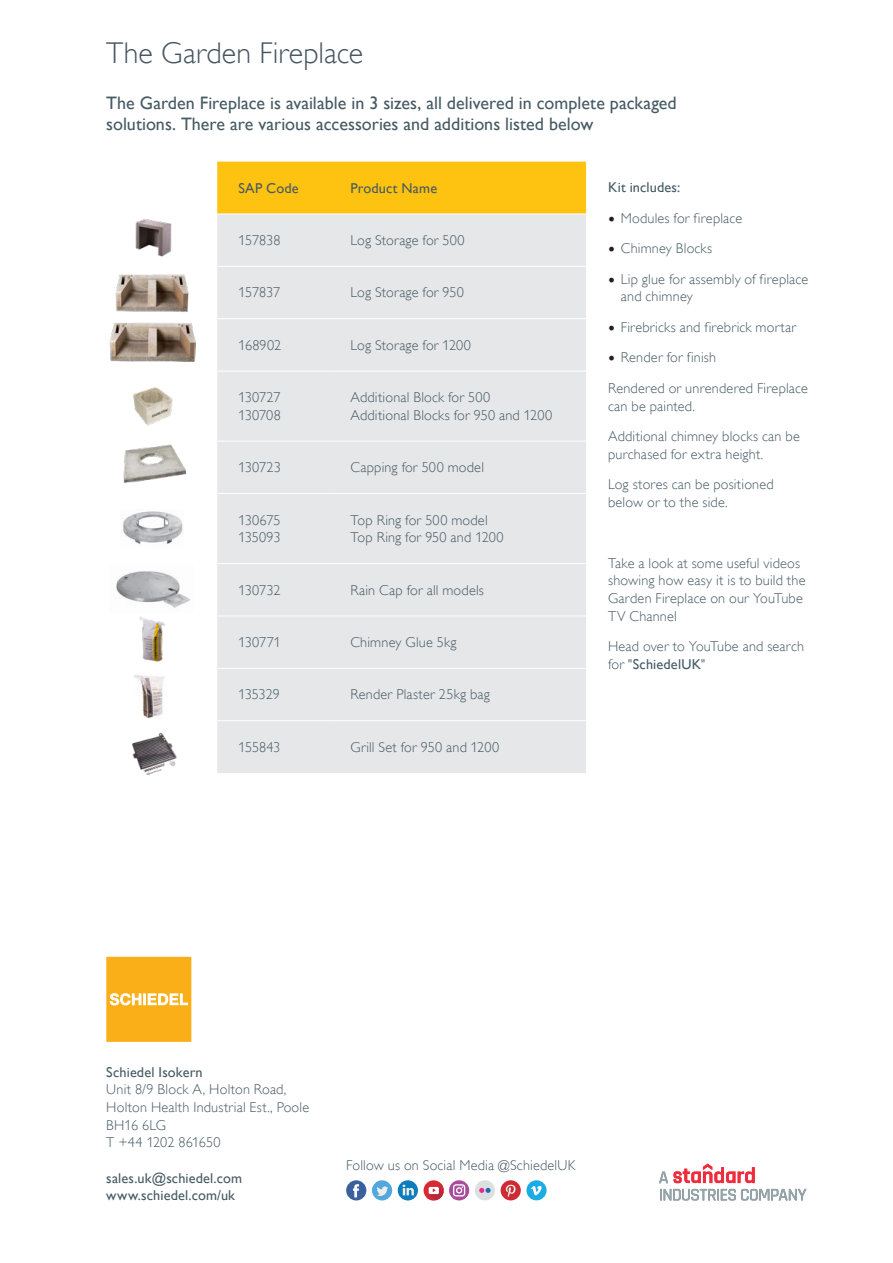
<style>
.page{position:relative;width:893px;height:1263px;background:#fff}
.page>*{position:absolute;margin:0;border:0;box-sizing:border-box;transform-origin:0 0}
.t1{font:300 30px "Gill Alt One";letter-spacing:.005em;color:#45555f}
.t2{font:18px/21px "Gill Alt One";color:#465a64}
.Einf__Abs{font:300 14.25px/17.7px "Gill Alt One";letter-spacing:.015em;color:#465a64}
.Einf__Abs-2{font:14.25px "Gill Alt One";letter-spacing:.01em;color:#465a64}
.s1{font-family:"Minion Pro";font-weight:400;font-size:18px;color:#231f20}
.s2{font-weight:400}
</style>
<div class="page">
<svg style="left:106px;top:957px;width:85px;height:85px;background:#fab52a"></svg>
<svg style="left:660px;top:1189px;width:146px;height:11px"></svg>
<svg style="left:659px;top:1164px;width:96px;height:19px"></svg>
<svg style="left:398px;top:1180px;width:20px;height:20px"></svg>
<svg style="left:403px;top:1184px;width:11px;height:11px"></svg>
<svg style="left:424px;top:1180px;width:20px;height:20px"></svg>
<svg style="left:426px;top:1183px;width:18px;height:18px"></svg>
<div style="left:372px;top:1180px;width:20px;height:20px;background:#52a7dc;border-radius:50%"></div>
<svg style="left:377px;top:1186px;width:11px;height:10px"></svg>
<div style="left:346px;top:1180px;width:20px;height:20px;background:#3a619d;border-radius:50%"></div>
<svg style="left:353px;top:1184px;width:6px;height:13px"></svg>
<svg style="left:449px;top:1180px;width:20px;height:20px"></svg>
<svg style="left:453px;top:1184px;width:12px;height:12px"></svg>
<div style="left:475px;top:1180px;width:20px;height:20px;background:#dbe1e0;border-radius:50%"></div>
<svg style="left:479px;top:1188px;width:12px;height:5px"></svg>
<div style="left:501px;top:1180px;width:20px;height:20px;background:#cf2933;border-radius:50%"></div>
<svg style="left:506px;top:1184px;width:10px;height:13px"></svg>
<div style="left:526px;top:1180px;width:21px;height:20px;background:#1bace3;border-radius:50%"></div>
<svg style="left:531px;top:1186px;width:10px;height:9px"></svg>
<div style="left:217px;top:162px;width:369px;height:52px;background:#fec210"></div>
<div style="left:217px;top:215px;width:369px;height:558px;background:#e6e7e9"></div>
<hr style="left:217px;top:266px;width:112px;height:1px;background:#fff">
<hr style="left:329px;top:266px;width:257px;height:1px;background:#fff">
<hr style="left:217px;top:318px;width:112px;height:1px;background:#fff">
<hr style="left:329px;top:318px;width:257px;height:1px;background:#fff">
<hr style="left:217px;top:371px;width:112px;height:1px;background:#fff">
<hr style="left:329px;top:371px;width:257px;height:1px;background:#fff">
<hr style="left:217px;top:441px;width:112px;height:1px;background:#fff">
<hr style="left:329px;top:441px;width:257px;height:1px;background:#fff">
<hr style="left:217px;top:493px;width:112px;height:1px;background:#fff">
<hr style="left:329px;top:493px;width:257px;height:1px;background:#fff">
<hr style="left:217px;top:563px;width:112px;height:1px;background:#fff">
<hr style="left:329px;top:563px;width:257px;height:1px;background:#fff">
<hr style="left:217px;top:616px;width:112px;height:1px;background:#fff">
<hr style="left:329px;top:616px;width:257px;height:1px;background:#fff">
<hr style="left:217px;top:668px;width:112px;height:1px;background:#fff">
<hr style="left:329px;top:668px;width:257px;height:1px;background:#fff">
<hr style="left:217px;top:720px;width:112px;height:1px;background:#fff">
<hr style="left:329px;top:720px;width:257px;height:1px;background:#fff">
<img style="left:135px;top:219px;width:37px;height:38px">
<img style="left:115px;top:274px;width:74px;height:38px">
<img style="left:109px;top:322px;width:86px;height:40px">
<img style="left:133px;top:387px;width:40px;height:39px">
<img style="left:123px;top:444px;width:64px;height:39px">
<img style="left:123px;top:511px;width:60px;height:33px">
<img style="left:116px;top:571px;width:75px;height:37px">
<img style="left:139px;top:616px;width:27px;height:46px">
<img style="left:132px;top:732px;width:45px;height:43px">
<img style="left:134px;top:675px;width:30px;height:44px">
<p class="t1" style="left:106px;top:36px;width:258px">The Garden Fireplace</p>
<p class="t2" style="left:106px;top:92px;width:572px">The Garden Fireplace is available in 3 sizes, all delivered in complete packaged solutions. There are various accessories and additions listed below</p>
<p class="Einf__Abs-2" style="left:238px;top:180px;width:62px">SAP Code</p>
<p class="Einf__Abs-2" style="left:350px;top:180px;width:88px">Product Name</p>
<p class="Einf__Abs" style="left:238px;top:231px;width:43px">157838</p>
<p class="Einf__Abs" style="left:350px;top:231px;width:116px">Log Storage for 500</p>
<p class="Einf__Abs" style="left:238px;top:284px;width:43px">157837</p>
<p class="Einf__Abs" style="left:350px;top:284px;width:115px">Log Storage for 950</p>
<p class="Einf__Abs" style="left:238px;top:336px;width:44px">168902</p>
<p class="Einf__Abs" style="left:350px;top:336px;width:122px">Log Storage for 1200</p>
<p class="Einf__Abs" style="left:238px;top:388px;width:44px">130727</p>
<p class="Einf__Abs" style="left:238px;top:406px;width:44px">130708</p>
<p class="Einf__Abs" style="left:350px;top:388px;width:141px">Additional Block for 500</p>
<p class="Einf__Abs" style="left:350px;top:406px;width:203px">Additional Blocks for 950 and 1200</p>
<p class="Einf__Abs" style="left:238px;top:459px;width:44px">130723</p>
<p class="Einf__Abs" style="left:350px;top:459px;width:135px">Capping for 500 model</p>
<p class="Einf__Abs" style="left:238px;top:511px;width:44px">130675</p>
<p class="Einf__Abs" style="left:238px;top:529px;width:43px">135093</p>
<p class="Einf__Abs" style="left:350px;top:511px;width:139px">Top Ring for 500 model</p>
<p class="Einf__Abs" style="left:350px;top:529px;width:155px">Top Ring for 950 and 1200</p>
<p class="Einf__Abs" style="left:238px;top:581px;width:44px">130732</p>
<p class="Einf__Abs" style="left:350px;top:581px;width:135px">Rain Cap for all models</p>
<p class="Einf__Abs" style="left:238px;top:633px;width:44px">130771</p>
<p class="Einf__Abs" style="left:350px;top:633px;width:108px">Chimney Glue 5kg</p>
<p class="Einf__Abs" style="left:238px;top:686px;width:43px">135329</p>
<p class="Einf__Abs" style="left:350px;top:686px;width:141px">Render Plaster 25kg bag</p>
<p class="Einf__Abs" style="left:238px;top:738px;width:43px">155843</p>
<p class="Einf__Abs" style="left:350px;top:738px;width:150px">Grill Set for 950 and 1200</p>
<p class="Einf__Abs-2" style="left:608px;top:179px;width:74px">Kit includes:</p>
<p class="Einf__Abs" style="left:608px;top:209px;width:136px"><span class="s1">•</span> Modules for fireplace</p>
<p class="Einf__Abs" style="left:608px;top:240px;width:106px"><span class="s1">•</span> Chimney Blocks</p>
<p class="Einf__Abs" style="left:621px;top:270px;width:189px;text-indent:-13px"><span class="s1">•</span> Lip glue for assembly of fireplace and chimney</p>
<p class="Einf__Abs" style="left:608px;top:318px;width:190px"><span class="s1">•</span> Firebricks and firebrick mortar</p>
<p class="Einf__Abs" style="left:608px;top:349px;width:110px"><span class="s1">•</span> Render for finish</p>
<p class="Einf__Abs" style="left:608px;top:379px;width:201px">Rendered or unrendered Fireplace can be painted.</p>
<p class="Einf__Abs" style="left:608px;top:427px;width:193px">Additional chimney blocks can be purchased for extra height.</p>
<p class="Einf__Abs" style="left:608px;top:475px;width:167px">Log stores can be positioned below or to the side.</p>
<p class="Einf__Abs" style="left:608px;top:554px;width:199px">Take a look at some useful videos showing how easy it is to build the<br>Garden Fireplace on our YouTube<br>TV Channel</p>
<p class="Einf__Abs" style="left:608px;top:638px;width:197px">Head over to YouTube and search for "<span class="s2">SchiedelUK</span>"</p>
<p class="Einf__Abs-2" style="left:106px;top:1063px;width:98px">Schiedel Isokern</p>
<p class="Einf__Abs" style="left:106px;top:1080px;width:204px">Unit 8/9 Block A, Holton Road,<br>Holton Health Industrial Est., Poole<br>BH16 6LG<br>T +44 1202 861650</p>
<p class="Einf__Abs-2" style="left:106px;top:1170px;width:137px">sales.uk@schiedel.com</p>
<p class="Einf__Abs-2" style="left:106px;top:1187px;width:130px">www.schiedel.com/uk</p>
<p class="Einf__Abs" style="left:346px;top:1156px;width:231px">Follow us on Social Media @SchiedelUK</p>
</div>
